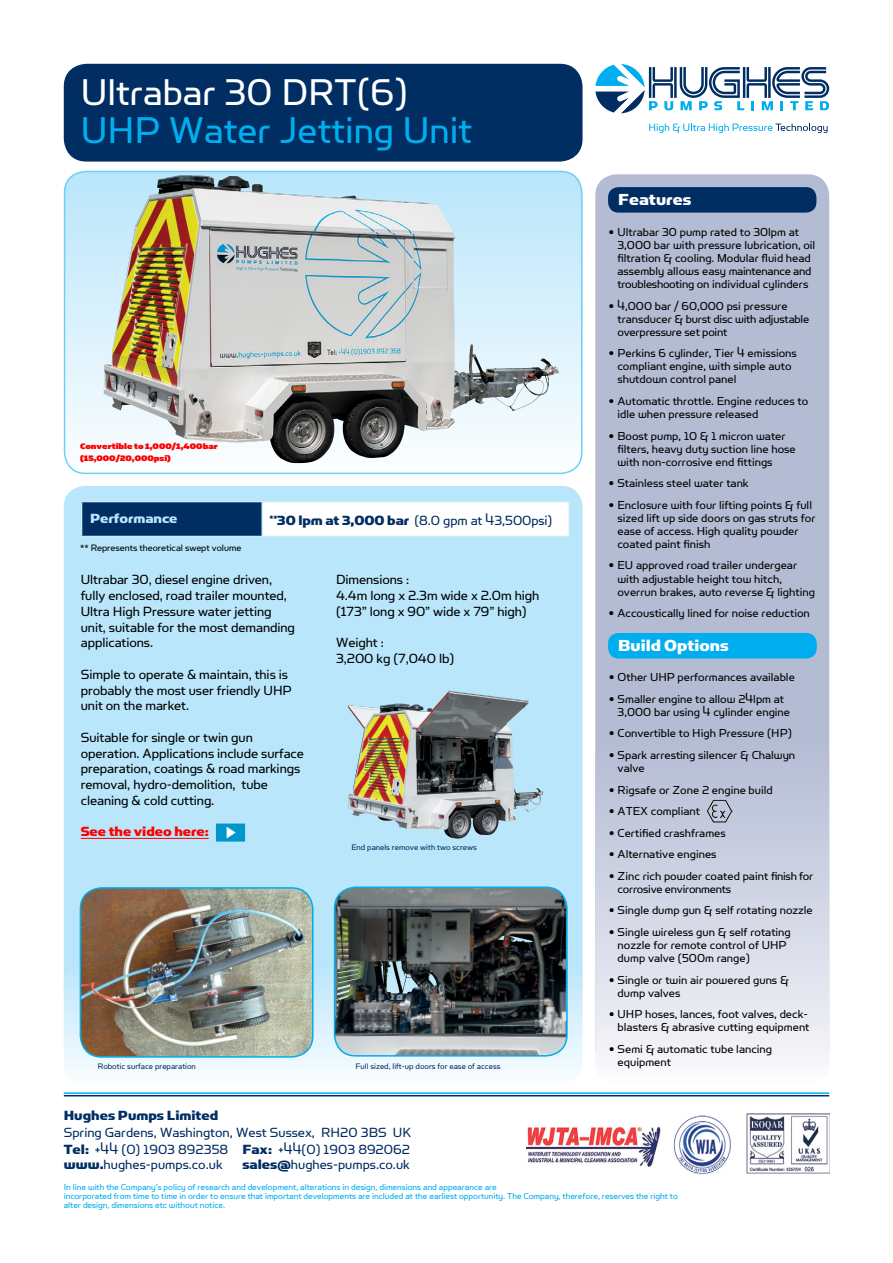
<style>
.page{position:relative;width:893px;height:1263px;background:#fff}
.page>*{position:absolute;margin:0;border:0;box-sizing:border-box;transform-origin:0 0}
.t1{font:42px "Simian Display Orangutan";color:#00aeef}
.t2{font:42px "Simian Display Orangutan";color:#fff}
.t3{font:18px "Simian Display Chimpanzee";color:#fff}
.t4{font:15px/15.8px "Simian Text Orangutan";letter-spacing:-.005em;color:#000}
.t5{font:15px/17.2px "Simian Display Orangutan";color:#002d62}
.t6{font:15px "Simian Display Chimpanzee";color:#002d62}
.t7{font:15px "Simian Display Chimpanzee";letter-spacing:-.005em;color:#f00}
.t8{font:15px "Simian Display Chimpanzee";letter-spacing:-.005em;color:#b9e6fa}
.t9{font:13.05px/13px "Simian Display Orangutan";color:#000}
.t10{font:13.05px/13px "Simian Display Orangutan";letter-spacing:-.02em;color:#000}
.t11{font:10.5px "Simian Text Orangutan";letter-spacing:-.005em;color:#000}
.t12{font:9.75px/9px "Simian Display Orangutan";letter-spacing:-.005em;color:#00aeef}
.t13{font:9px "Simian Text Orangutan";color:#002d62}
.t14{font:9px/12px "Simian Text Gorilla";color:#f00}
.s1{font-family:"Simian Display Chimpanzee"}
</style>
<div class="page">
<svg style="left:65px;top:171px;width:515px;height:302px"></svg>
<img style="left:104px;top:175px;width:450px;height:288px">
<div style="left:64px;top:171px;width:519px;height:303px;border:2px solid #6dcff6;border-radius:21px"></div>
<div style="left:64px;top:486px;width:519px;height:523px;background:#b9e6fa;border-radius:21px"></div>
<svg style="left:64px;top:963px;width:519px;height:108px"></svg>
<div style="left:65px;top:65px;width:516px;height:95px;background:#002d62;border-radius:21px"></div>
<div style="left:64px;top:64px;width:519px;height:98px;border:3px solid #002d62;border-radius:21px"></div>
<div style="left:595px;top:174px;width:234px;height:895px;background:#b4bcd4;border-radius:21px"></div>
<svg style="left:595px;top:737px;width:234px;height:332px"></svg>
<hr style="left:81px;top:838px;width:128px;height:1px;background:#f00">
<div style="left:608px;top:187px;width:208px;height:26px;background:#002d62;border-radius:10px"></div>
<div style="left:82px;top:502px;width:180px;height:34px;background:#002d62"></div>
<div style="left:262px;top:502px;width:307px;height:34px;background:#fff"></div>
<hr style="left:81px;top:501px;width:181px;height:1px;background:#c7eafb">
<hr style="left:81px;top:502px;width:1px;height:34px;background:#c7eafb">
<hr style="left:262px;top:501px;width:308px;height:1px;background:#c7eafb">
<hr style="left:261px;top:502px;width:2px;height:34px;background:#c7eafb">
<hr style="left:568px;top:502px;width:2px;height:34px;background:#c7eafb">
<hr style="left:81px;top:536px;width:181px;height:1px;background:#c7eafb">
<hr style="left:262px;top:536px;width:308px;height:1px;background:#c7eafb">
<div style="left:608px;top:633px;width:209px;height:25px;background:#00aeef;border-radius:11px"></div>
<img style="left:80px;top:890px;width:233px;height:167px">
<div style="left:80px;top:887px;width:234px;height:171px;border:2px solid #00aeef;border-radius:21px"></div>
<hr style="left:64px;top:1095px;width:765px;height:1px;background:#002d62">
<hr style="left:64px;top:1092px;width:765px;height:2px;background:#00aeef">
<img style="left:527px;top:1113px;width:302px;height:62px">
<svg style="left:595px;top:64px;width:235px;height:70px"></svg>
<img style="left:706px;top:799px;width:26px;height:23px">
<img style="left:216px;top:823px;width:29px;height:19px">
<img style="left:348px;top:692px;width:195px;height:147px">
<img style="left:335px;top:889px;width:232px;height:167px">
<div style="left:334px;top:886px;width:234px;height:170px;border:2px solid #00aeef;border-radius:21px"></div>
<h1 class="t2" style="left:81px;top:71px;width:328px">Ultrabar 30 DRT(6)</h1>
<h1 class="t1" style="left:81px;top:109px;width:393px">UHP Water Jetting Unit</h1>
<p class="t14" style="left:80px;top:440px;width:139px">Convertible to 1,000/1,400bar (15,000/20,000psi)</p>
<p class="t8" style="left:90px;top:511px;width:89px">Performance</p>
<p class="t5" style="left:269px;top:512px;width:284px"><sup>**</sup><span class="s1">30 lpm at 3,000 bar</span> (8.0 gpm at 43,500psi)</p>
<p class="t11" style="left:80px;top:542px;width:163px">** Represents theoretical swept volume</p>
<p class="t4" style="left:81px;top:572px;width:216px">Ultrabar 30, diesel engine driven, fully enclosed, road trailer mounted,<br>Ultra High Pressure water jetting unit, suitable for the most demanding applications.</p>
<p class="t4" style="left:81px;top:666px;width:213px">Simple to operate &amp; maintain, this is probably the most user friendly UHP unit on the market.</p>
<p class="t4" style="left:81px;top:729px;width:225px">Suitable for single or twin gun operation. Applications include surface preparation, coatings &amp; road markings removal, hydro-demolition, tube cleaning &amp; cold cutting.</p>
<p class="t7" style="left:81px;top:824px;width:129px">See the video here:</p>
<p class="t4" style="left:336px;top:572px;width:205px">Dimensions :<br>4.4m long x 2.3m wide x 2.0m high (173” long x 90” wide x 79” high)</p>
<p class="t4" style="left:336px;top:635px;width:120px">Weight :<br>3,200 kg (7,040 lb)</p>
<p class="t13" style="left:351px;top:842px;width:127px">End panels remove with two screws</p>
<p class="t13" style="left:98px;top:1061px;width:100px">Robotic surface preparation</p>
<p class="t13" style="left:355px;top:1061px;width:147px">Full sized, lift-up doors for ease of access</p>
<h2 class="t3" style="left:618px;top:190px;width:75px">Features</h2>
<p class="t9" style="left:617px;top:225px;width:199px;text-indent:-9px">• Ultrabar 30 pump rated to 30lpm at 3,000 bar with pressure lubrication, oil filtration &amp; cooling. Modular fluid head assembly allows easy maintenance and troubleshooting on individual cylinders</p>
<p class="t9" style="left:617px;top:299px;width:193px;text-indent:-9px">• 4,000 bar / 60,000 psi pressure transducer &amp; burst disc with adjustable overpressure set point</p>
<p class="t9" style="left:617px;top:347px;width:181px;text-indent:-9px">• Perkins 6 cylinder, Tier 4 emissions compliant engine, with simple auto shutdown control panel</p>
<p class="t9" style="left:617px;top:394px;width:192px;text-indent:-9px">• Automatic throttle. Engine reduces to idle when pressure released</p>
<p class="t9" style="left:617px;top:429px;width:180px;text-indent:-9px">• Boost pump, 10 &amp; 1 micron water filters, heavy duty suction line hose with non-corrosive end fittings</p>
<p class="t9" style="left:609px;top:477px;width:141px">• Stainless steel water tank</p>
<p class="t9" style="left:617px;top:498px;width:200px;text-indent:-9px">• Enclosure with four lifting points &amp; full sized lift up side doors on gas struts for ease of access. High quality powder coated paint finish</p>
<p class="t9" style="left:617px;top:559px;width:199px;text-indent:-9px">• EU approved road trailer undergear with adjustable height tow hitch, overrun brakes, auto reverse &amp; lighting</p>
<p class="t9" style="left:609px;top:607px;width:202px">• Accoustically lined for noise reduction</p>
<h2 class="t3" style="left:618px;top:636px;width:112px">Build Options</h2>
<p class="t9" style="left:609px;top:671px;width:187px">• Other UHP performances available</p>
<p class="t9" style="left:618px;top:692px;width:174px;text-indent:-9px">• Smaller engine to allow 24lpm at<br>3,000 bar using 4 cylinder engine</p>
<p class="t9" style="left:609px;top:727px;width:184px">• Convertible to High Pressure (HP)</p>
<p class="t9" style="left:618px;top:748px;width:179px;text-indent:-9px">• Spark arresting silencer &amp; Chalwyn valve</p>
<p class="t9" style="left:609px;top:783px;width:165px">• Rigsafe or Zone 2 engine build</p>
<p class="t9" style="left:609px;top:805px;width:92px">• ATEX compliant</p>
<p class="t9" style="left:609px;top:826px;width:118px">• Certified crashframes</p>
<p class="t9" style="left:609px;top:848px;width:109px">• Alternative engines</p>
<p class="t10" style="left:618px;top:869px;width:197px;text-indent:-9px">• Zinc rich powder coated paint finish for corrosive environments</p>
<p class="t9" style="left:609px;top:904px;width:205px">• Single dump gun &amp; self rotating nozzle</p>
<p class="t9" style="left:618px;top:925px;width:175px;text-indent:-9px">• Single wireless gun &amp; self rotating nozzle for remote control of UHP dump valve (500m range)</p>
<p class="t9" style="left:618px;top:973px;width:173px;text-indent:-9px">• Single or twin air powered guns &amp; dump valves</p>
<p class="t9" style="left:609px;top:1008px;width:202px;text-align:right">• UHP hoses, lances, foot valves, deck&shy;blasters &amp; abrasive cutting equipment</p>
<p class="t9" style="left:618px;top:1042px;width:156px;text-indent:-9px">• Semi &amp; automatic tube lancing equipment</p>
<p class="t6" style="left:64px;top:1107px;width:156px">Hughes Pumps Limited</p>
<p class="t5" style="left:64px;top:1123px;width:349px">Spring Gardens, Washington, West Sussex, RH20 3BS UK<br><span class="s1">Tel:</span> +44 (0) 1903 892358 <span class="s1">Fax:</span> +44(0) 1903 892062</p>
<p class="t5" style="left:64px;top:1156px;width:160px"><span class="s1">www.</span>hughes-pumps.co.uk</p>
<p class="t5" style="left:242px;top:1156px;width:169px"><span class="s1">sales@</span>hughes-pumps.co.uk</p>
<p class="t12" style="left:64px;top:1182px;width:616px">In line with the Company’s policy of research and development, alterations in design, dimensions and appearance are<br>incorporated from time to time in order to ensure that important developments are included at the earliest opportunity. The Company, therefore, reserves the right to alter design, dimensions etc without notice.</p>
</div>
